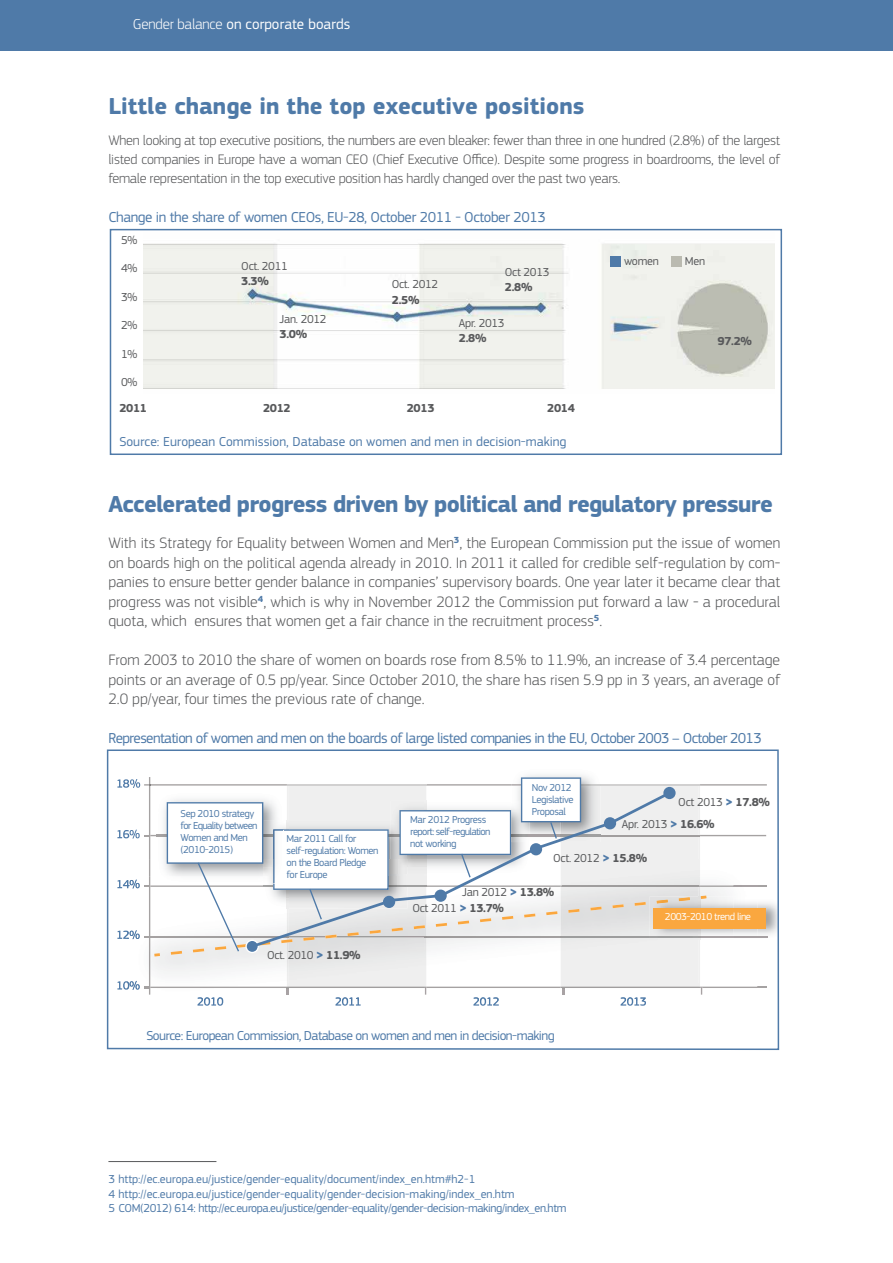
<style>
.page{position:relative;width:893px;height:1263px;background:#fff}
.page>*{position:absolute;margin:0;border:0;box-sizing:border-box;transform-origin:0 0}
.t1{font:700 24px "EC Square Sans Pro";letter-spacing:-.03em;color:#4f7aa8}
.t2{font:700 24px "EC Square Sans Pro";color:#4f7aa8}
.t3{font:300 15.75px/19.5px "EC Square Sans Pro";color:#58595b;text-align:justify}
.t4{font:15px "EC Square Sans Pro";letter-spacing:-.04em;color:#4f7aa8}
.t5{font:15px "EC Square Sans Pro";color:#fff}
.t6{font:300 14.4px/19.4px "EC Square Sans Pro";letter-spacing:-.02em;color:#58595b;text-align:justify}
.t7{font:13.5px "EC Square Sans Pro";color:#4f7aa8}
.t8{font:13.5px "EC Square Sans Pro";letter-spacing:-.04em;color:#4f7aa8}
.t9{font:12px/14.4px "EC Square Sans Pro";color:#4f7aa8}
.t10{font:12px "EC Square Sans Pro";letter-spacing:-.025em;color:#58595b}
.t11{font:700 12px "EC Square Sans Pro";letter-spacing:-.025em;color:#58595b}
.t12{font:700 12px "EC Square Sans Pro";color:#565659}
.t13{font:700 12px "EC Square Sans Pro";color:#5a5b5d}
.t14{font:10.5px/12px "EC Square Sans Pro";letter-spacing:-.04em;color:#4f7aa8}
.t15{font:10.5px "EC Square Sans Pro";letter-spacing:-.04em;color:#fff}
.s1{font-weight:300}
.s2{font-weight:900;color:#4f7aa8}
.s3{font-weight:700}
</style>
<div class="page">
<div style="left:0;top:0;width:893px;height:51px;background:#4f7aa8"></div>
<hr style="left:108px;top:1161px;width:108px;height:1px;background:#58595b">
<img style="left:144px;top:243px;width:630px;height:146px">
<div style="left:610px;top:256px;width:11px;height:11px;background:#4f7aa8"></div>
<div style="left:671px;top:256px;width:11px;height:11px;background:#babab0"></div>
<div style="left:110px;top:229px;width:672px;height:226px;border:2px solid #4f7aa8"></div>
<svg style="left:106px;top:749px;width:674px;height:301px"></svg>
<p class="t5" style="left:133px;top:15px;width:219px"><span class="s1">Gender balance</span> on corporate boards</p>
<h1 class="t2" style="left:108px;top:91px;width:478px">Little change in the top executive positions</h1>
<p class="t6" style="left:108px;top:130px;width:673px">When looking at top executive positions, the numbers are even bleaker: fewer than three in one hundred (2.8%) of the largest listed companies in Europe have a woman CEO (Chief Executive Office). Despite some progress in boardrooms, the level of female representation in the top executive position has hardly changed over the past two years.</p>
<p class="t4" style="left:108px;top:208px;width:439px">Change in the share of women CEOs, EU-28, October 2011 - October 2013</p>
<p class="t10" style="left:121px;top:233px;width:18px">5%</p>
<p class="t10" style="left:121px;top:261px;width:18px">4%</p>
<p class="t10" style="left:121px;top:290px;width:18px">3%</p>
<p class="t10" style="left:121px;top:318px;width:18px">2%</p>
<p class="t10" style="left:121px;top:347px;width:18px">1%</p>
<p class="t10" style="left:121px;top:375px;width:18px">0%</p>
<p class="t11" style="left:119px;top:401px;width:29px">2011</p>
<p class="t11" style="left:263px;top:401px;width:29px">2012</p>
<p class="t11" style="left:407px;top:401px;width:29px">2013</p>
<p class="t11" style="left:547px;top:401px;width:29px">2014</p>
<p class="t10" style="left:241px;top:259px;width:48px">Oct. 2011</p>
<p class="t11" style="left:241px;top:274px;width:29px">3.3%</p>
<p class="t10" style="left:505px;top:265px;width:46px">Oct 2013</p>
<p class="t11" style="left:505px;top:280px;width:29px">2.8%</p>
<p class="t10" style="left:392px;top:277px;width:48px">Oct. 2012</p>
<p class="t12" style="left:392px;top:293px;width:29px">2.5%</p>
<p class="t10" style="left:280px;top:312px;width:49px">Jan. 2012</p>
<p class="t11" style="left:280px;top:326px;width:29px">3.0%</p>
<p class="t10" style="left:459px;top:316px;width:47px">Apr. 2013</p>
<p class="t13" style="left:459px;top:331px;width:29px">2.8%</p>
<p class="t7" style="left:119px;top:433px;width:449px">Source: European Commission, Database on women and men in decision-making</p>
<p class="t10" style="left:624px;top:254px;width:36px">women</p>
<p class="t10" style="left:685px;top:254px;width:22px">Men</p>
<p class="t11" style="left:718px;top:334px;width:36px">97.2%</p>
<h1 class="t1" style="left:108px;top:490px;width:666px">Accelerated progress driven by political and regulatory pressure</h1>
<p class="t3" style="left:108px;top:533px;width:673px">With its Strategy for Equality between Women and Men<sup>3</sup>, the European Commission put the issue of women on boards high on the political agenda already in 2010. In 2011 it called for credible self-regulation by com&shy;panies to ensure better gender balance in companies’ supervisory boards. One year later it became clear that progress was not visible<sup>4</sup>, which is why in November 2012 the Commission put forward a law - a procedural quota, which ensures that women get a fair chance in the recruitment process<sup>5</sup>.</p>
<p class="t3" style="left:108px;top:650px;width:673px">From 2003 to 2010 the share of women on boards rose from 8.5% to 11.9%, an increase of 3.4 percentage points or an average of 0.5 pp/year. Since October 2010, the share has risen 5.9 pp in 3 years, an average of 2.0 pp/year, four times the previous rate of change.</p>
<p class="t4" style="left:108px;top:730px;width:655px">Representation of women and men on the boards of large listed companies in the EU, October 2003 – October 2013</p>
<p class="t14" style="left:181px;top:808px;width:79px">Sep 2010 strategy for Equality between<br>Women and Men (2010-2015)</p>
<p class="t14" style="left:287px;top:832px;width:93px">Mar 2011 Call for self-regulation: Women on the Board Pledge for Europe</p>
<p class="t10" style="left:267px;top:948px;width:95px">Oct. 2010 <span class="s2">&gt;</span> <span class="s3">11.9%</span></p>
<p class="t14" style="left:410px;top:814px;width:82px">Mar 2012 Progress report: self-regulation not working</p>
<p class="t14" style="left:532px;top:781px;width:43px">Nov 2012<br>Legislative<br>Proposal</p>
<p class="t10" style="left:678px;top:794px;width:93px">Oct 2013 <span class="s2">&gt;</span> <span class="s3">17.8%</span></p>
<p class="t10" style="left:622px;top:817px;width:94px">Apr. 2013 <span class="s2">&gt;</span> <span class="s3">16.6%</span></p>
<p class="t10" style="left:553px;top:850px;width:95px">Oct. 2012 <span class="s2">&gt;</span> <span class="s3">15.8%</span></p>
<p class="t10" style="left:462px;top:885px;width:94px">Jan 2012 <span class="s2">&gt;</span> <span class="s3">13.8%</span></p>
<p class="t10" style="left:412px;top:901px;width:93px">Oct 2011 <span class="s2">&gt;</span> <span class="s3">13.7%</span></p>
<p class="t15" style="left:665px;top:910px;width:88px">2003-2010 trend line</p>
<p class="t8" style="left:146px;top:1028px;width:410px">Source: European Commission, Database on women and men in decision-making</p>
<p class="t9" style="left:108px;top:1172px;width:460px">3 http://ec.europa.eu/justice/gender-equality/document/index_en.htm#h2-1<br>4 http://ec.europa.eu/justice/gender-equality/gender-decision-making/index_en.htm<br>5 COM(2012) 614: http://ec.europa.eu/justice/gender-equality/gender-decision-making/index_en.htm</p>
</div>
